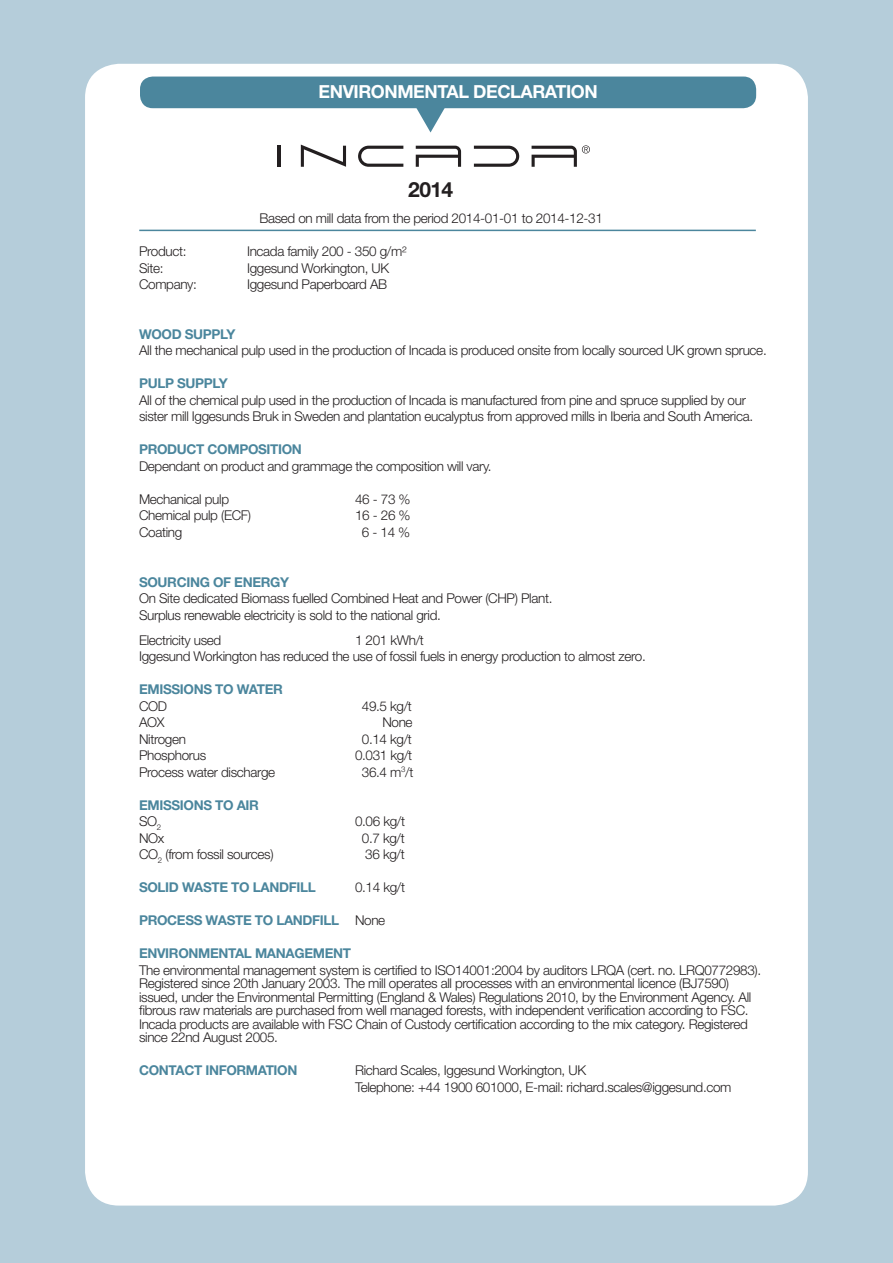
<style>
.page{position:relative;width:893px;height:1263px;background:#b5cdda}
.page>*{position:absolute;margin:0;border:0;box-sizing:border-box;transform-origin:0 0}
.t1{font:700 21px "Helvetica Neue";color:#231f20}
.t2{font:700 18px "Helvetica Neue";letter-spacing:-.025em;color:#fff}
.t3{font:300 13.5px/13.5px "Helvetica Neue";letter-spacing:-.025em;color:#231f20}
.t4{font:700 13.5px "Helvetica Neue";letter-spacing:-.025em;color:#4b869d}
.s1{font-weight:300;color:#231f20}
</style>
<div class="page">
<div style="left:85px;top:64px;width:723px;height:1141px;background:#fff;border-radius:34px"></div>
<div style="left:140px;top:77px;width:616px;height:31px;background:#4b869d;border-radius:13px"></div>
<svg style="left:416px;top:108px;width:29px;height:24px"></svg>
<hr style="left:139px;top:230px;width:617px;height:1px;background:#4b869d">
<hr style="left:278px;top:146px;width:3px;height:21px;background:#231f20">
<svg style="left:301px;top:145px;width:45px;height:22px"></svg>
<svg style="left:358px;top:146px;width:45px;height:21px"></svg>
<svg style="left:416px;top:146px;width:45px;height:21px"></svg>
<svg style="left:474px;top:146px;width:45px;height:21px"></svg>
<svg style="left:532px;top:145px;width:58px;height:22px"></svg>
<p class="t2" style="left:319px;top:81px;width:281px">ENVIRONMENTAL DECLARATION</p>
<p class="t1" style="left:408px;top:177px;width:47px">2014</p>
<p class="t3" style="left:259px;top:212px;width:345px">Based on mill data from the period 2014-01-01 to 2014-12-31</p>
<p class="t3" style="left:139px;top:245px;width:49px">Product:</p>
<p class="t3" style="left:247px;top:245px;width:161px">Incada family 200 - 350 g/m²</p>
<p class="t3" style="left:139px;top:261px;width:26px">Site:</p>
<p class="t3" style="left:247px;top:261px;width:144px">Iggesund Workington, UK</p>
<p class="t3" style="left:139px;top:278px;width:59px">Company:</p>
<p class="t3" style="left:247px;top:278px;width:142px">Iggesund Paperboard AB</p>
<p class="t4" style="left:139px;top:326px;width:98px">WOOD SUPPLY</p>
<p class="t3" style="left:139px;top:344px;width:629px">All the mechanical pulp used in the production of Incada is produced onsite from locally sourced UK grown spruce.</p>
<p class="t4" style="left:139px;top:375px;width:90px">PULP SUPPLY</p>
<p class="t3" style="left:139px;top:393px;width:608px">All of the chemical pulp used in the production of Incada is manufactured from pine and spruce supplied by our</p>
<p class="t3" style="left:139px;top:410px;width:615px">sister mill Iggesunds Bruk in Sweden and plantation eucalyptus from approved mills in Iberia and South America.</p>
<p class="t4" style="left:139px;top:441px;width:164px">PRODUCT COMPOSITION</p>
<p class="t3" style="left:139px;top:459px;width:354px">Dependant on product and grammage the composition will vary.</p>
<p class="t3" style="left:139px;top:492px;width:92px">Mechanical pulp</p>
<p class="t3" style="left:355px;top:492px;width:57px">46 - 73 %</p>
<p class="t3" style="left:139px;top:509px;width:113px">Chemical pulp (ECF)</p>
<p class="t3" style="left:355px;top:509px;width:57px">16 - 26 %</p>
<p class="t3" style="left:139px;top:525px;width:45px">Coating</p>
<p class="t3" style="left:362px;top:525px;width:50px">6 - 14 %</p>
<p class="t4" style="left:139px;top:573px;width:152px">SOURCING OF ENERGY</p>
<p class="t3" style="left:139px;top:591px;width:415px">On Site dedicated Biomass fuelled Combined Heat and Power (CHP) Plant.</p>
<p class="t3" style="left:139px;top:608px;width:303px">Surplus renewable electricity is sold to the national grid.</p>
<p class="t3" style="left:139px;top:633px;width:84px">Electricity used</p>
<p class="t3" style="left:355px;top:633px;width:70px">1 201 kWh/t</p>
<p class="t3" style="left:139px;top:649px;width:508px">Iggesund Workington has reduced the use of fossil fuels in energy production to almost zero.</p>
<p class="t4" style="left:139px;top:681px;width:145px">EMISSIONS TO WATER</p>
<p class="t3" style="left:139px;top:699px;width:30px">COD</p>
<p class="t3" style="left:362px;top:699px;width:52px">49.5 kg/t</p>
<p class="t3" style="left:139px;top:715px;width:27px">AOX</p>
<p class="t3" style="left:382px;top:715px;width:32px">None</p>
<p class="t3" style="left:139px;top:732px;width:48px">Nitrogen</p>
<p class="t3" style="left:362px;top:732px;width:52px">0.14 kg/t</p>
<p class="t3" style="left:139px;top:748px;width:69px">Phosphorus</p>
<p class="t3" style="left:355px;top:748px;width:59px">0.031 kg/t</p>
<p class="t3" style="left:139px;top:765px;width:138px">Process water discharge</p>
<p class="t3" style="left:362px;top:765px;width:53px">36.4 m<sup>3</sup>/t</p>
<p class="t4" style="left:139px;top:796px;width:121px">EMISSIONS TO AIR</p>
<p class="t3" style="left:139px;top:814px;width:24px">SO<sub>2</sub></p>
<p class="t3" style="left:355px;top:814px;width:52px">0.06 kg/t</p>
<p class="t3" style="left:139px;top:831px;width:27px">NOx</p>
<p class="t3" style="left:362px;top:831px;width:44px">0.7 kg/t</p>
<p class="t3" style="left:139px;top:847px;width:136px">CO<sub>2</sub> (from fossil sources)</p>
<p class="t3" style="left:365px;top:847px;width:41px">36 kg/t</p>
<p class="t4" style="left:139px;top:879px;width:178px">SOLID WASTE TO LANDFILL</p>
<p class="t3" style="left:355px;top:880px;width:52px">0.14 kg/t</p>
<p class="t4" style="left:139px;top:912px;width:248px">PROCESS WASTE TO LANDFILL <span class="s1">None</span></p>
<p class="t4" style="left:139px;top:945px;width:213px">ENVIRONMENTAL MANAGEMENT</p>
<p class="t3" style="left:139px;top:963px;width:624px">The environmental management system is certified to ISO14001:2004 by auditors LRQA (cert. no. LRQ0772983).<br>Registered since 20th January 2003. The mill operates all processes with an environmental licence (BJ7590)</p>
<p class="t3" style="left:139px;top:990px;width:614px">issued, under the Environmental Permitting (England &amp; Wales) Regulations 2010, by the Environment Agency. All fibrous raw materials are purchased from well managed forests, with independent verification according to FSC.<br>Incada products are available with FSC Chain of Custody certification according to the mix category. Registered</p>
<p class="t3" style="left:139px;top:1030px;width:140px">since 22nd August 2005.</p>
<p class="t4" style="left:139px;top:1062px;width:160px">CONTACT INFORMATION</p>
<p class="t3" style="left:355px;top:1063px;width:232px">Richard Scales, Iggesund Workington, UK</p>
<p class="t3" style="left:355px;top:1080px;width:378px">Telephone: +44 1900 601000, E-mail: richard.scales@iggesund.com</p>
</div>
